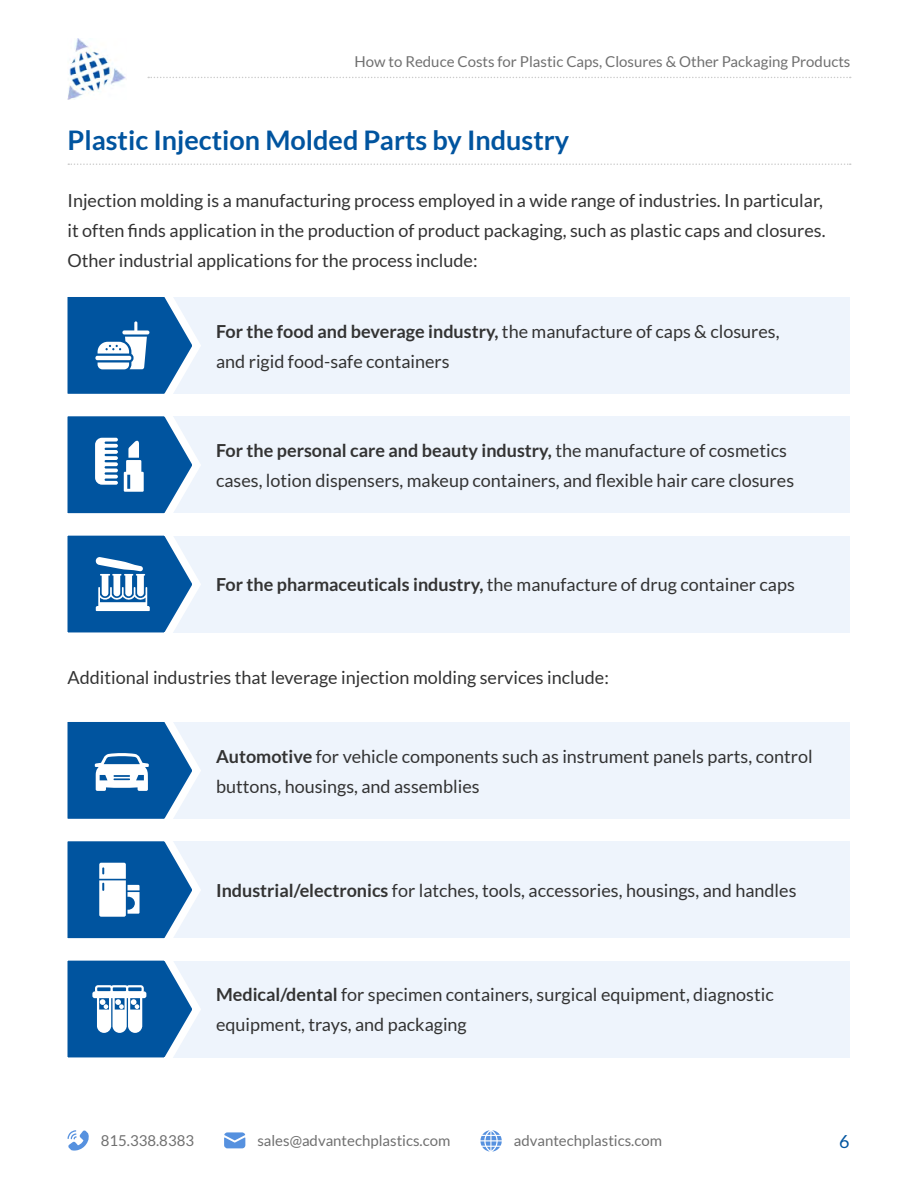
<style>
.page{position:relative;width:918px;height:1188px;background:#fff}
.page>*{position:absolute;margin:0;border:0;box-sizing:border-box;transform-origin:0 0}
.t1{font:700 27px "Lato";color:#00549f}
.t2{font:18px/30px "Lato";color:#333}
.t3{font:18px "Lato";color:#00549f}
.t4{font:15px "Lato";color:#707070}
.s1{font-weight:700}
</style>
<div class="page">
<img style="left:68px;top:39px;width:58px;height:60px">
<svg style="left:148px;top:77px;width:703px;height:1px"></svg>
<svg style="left:224px;top:1132px;width:21px;height:16px"></svg>
<svg style="left:67px;top:1130px;width:22px;height:21px"></svg>
<svg style="left:480px;top:1130px;width:22px;height:22px"></svg>
<svg style="left:68px;top:163px;width:783px;height:2px"></svg>
<div style="left:68px;top:297px;width:782px;height:97px;background:#eef4fc"></div>
<div style="left:68px;top:416px;width:782px;height:97px;background:#eef4fc"></div>
<div style="left:68px;top:536px;width:782px;height:96px;background:#eef4fc"></div>
<div style="left:68px;top:722px;width:782px;height:97px;background:#eef4fc"></div>
<div style="left:68px;top:961px;width:782px;height:96px;background:#eef4fc"></div>
<div style="left:68px;top:841px;width:782px;height:97px;background:#eef4fc"></div>
<svg style="left:67px;top:297px;width:140px;height:336px"></svg>
<svg style="left:67px;top:722px;width:140px;height:336px"></svg>
<p class="t4" style="left:355px;top:53px;width:497px">How to Reduce Costs for Plastic Caps, Closures &amp; Other Packaging Products</p>
<h1 class="t1" style="left:68px;top:125px;width:503px">Plastic Injection Molded Parts by Industry</h1>
<p class="t2" style="left:68px;top:185px;width:759px">Injection molding is a manufacturing process employed in a wide range of industries. In particular, it often finds application in the production of product packaging, such as plastic caps and closures.<br>Other industrial applications for the process include:</p>
<p class="t2" style="left:216px;top:316px;width:565px"><span class="s1">For the food and beverage industry,</span> the manufacture of caps &amp; closures, and rigid food-safe containers</p>
<p class="t2" style="left:216px;top:435px;width:580px"><span class="s1">For the personal care and beauty industry,</span> the manufacture of cosmetics cases, lotion dispensers, makeup containers, and flexible hair care closures</p>
<p class="t2" style="left:216px;top:570px;width:580px"><span class="s1">For the pharmaceuticals industry,</span> the manufacture of drug container caps</p>
<p class="t2" style="left:67px;top:663px;width:543px">Additional industries that leverage injection molding services include:</p>
<p class="t2" style="left:216px;top:741px;width:598px"><span class="s1">Automotive</span> for vehicle components such as instrument panels parts, control buttons, housings, and assemblies</p>
<p class="t2" style="left:216px;top:875px;width:582px"><span class="s1">Industrial/electronics</span> for latches, tools, accessories, housings, and handles</p>
<p class="t2" style="left:216px;top:980px;width:559px"><span class="s1">Medical/dental</span> for specimen containers, surgical equipment, diagnostic equipment, trays, and packaging</p>
<p class="t4" style="left:101px;top:1133px;width:95px">815.338.8383</p>
<p class="t4" style="left:257px;top:1133px;width:195px">sales@advantechplastics.com</p>
<p class="t4" style="left:514px;top:1133px;width:150px">advantechplastics.com</p>
<p class="t3" style="left:839px;top:1132px;width:12px">6</p>
</div>
